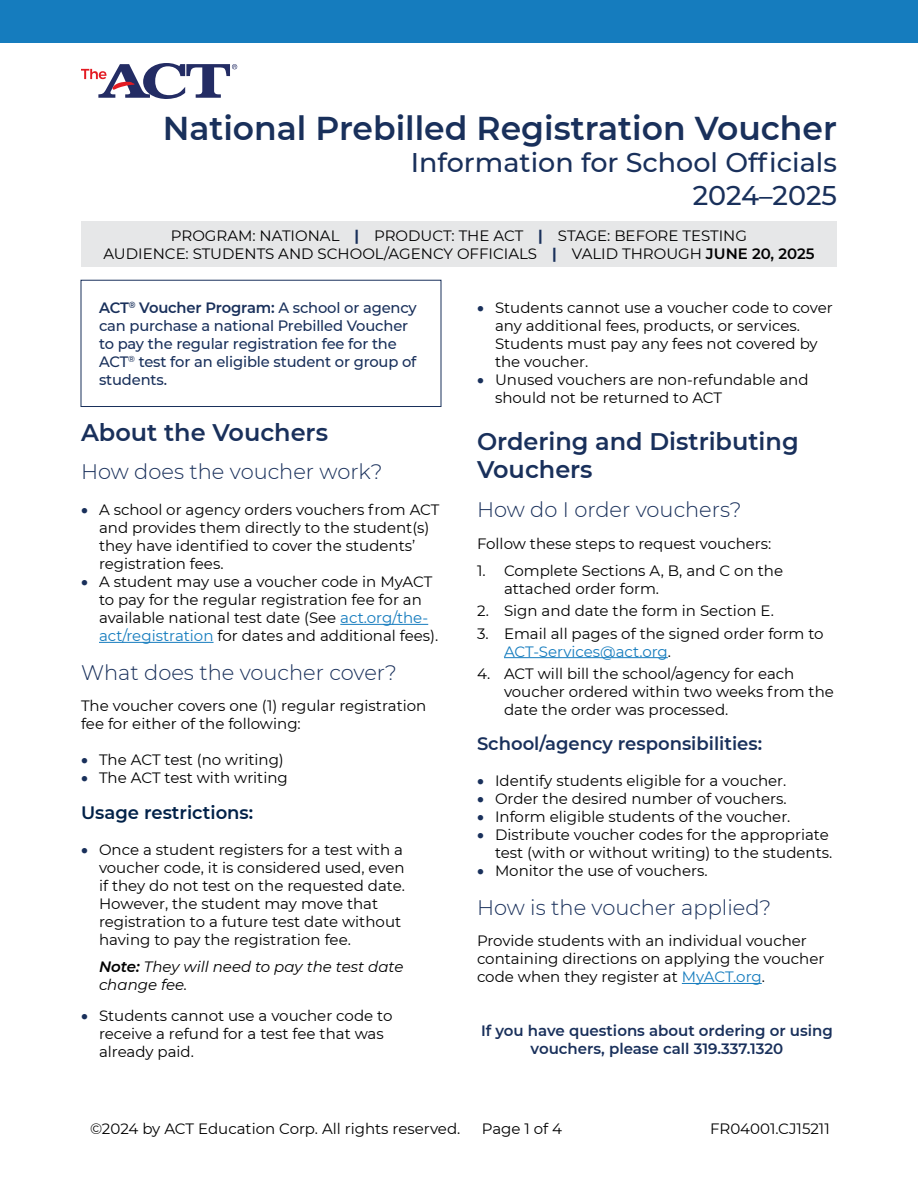
<style>
.page{position:relative;width:918px;height:1188px;background:#fff}
.page>*{position:absolute;margin:0;border:0;box-sizing:border-box;transform-origin:0 0}
.OC_Title___L1_H1{font:600 33px "Montserrat";color:#19305b}
.OC_Subtitle___L1_H1{font:500 27px "Montserrat";color:#19305b}
.OC_Year___L1_H1{font:500 27px "Montserrat";letter-spacing:-.005em;color:#19305b}
.OC_Head_1___L2_H2{font:600 24px/28.8px "Montserrat";color:#19305b}
.OC_Head_2___L3_H3{font:300 21px "Montserrat";color:#19305b}
.OC_Head_3___L4_H4{font:600 18px "Montserrat";color:#19305b}
.OC_Head_3___L4_H4-2{font:600 18px "Montserrat";color:#002148}
.OC_Banner_Text{font:15px/18px "Montserrat";color:#000}
.OC_Body_Text{font:15px/18px "Montserrat";color:#000}
.OC_Lozenge_Text{font:500 15px/18px "Montserrat";letter-spacing:-.01em;color:#19305b}
.OC_Contact_Notice_T{font:600 15px/18px "Montserrat";color:#19305b;text-align:center}
.OC_Note_Text{font:italic 15px/18px "Montserrat";color:#000}
.s1{font-weight:700;color:#19305b}
.s2{font-weight:600}
.s3{color:#19305b}
.s4{color:#157cbe}
</style>
<div class="page">
<div style="left:0;top:0;width:918px;height:43px;background:#157cbe"></div>
<svg style="left:81px;top:63px;width:156px;height:36px"></svg>
<div style="left:81px;top:222px;width:756px;height:45px;background:#e6e7e8"></div>
<div style="left:81px;top:280px;width:360px;height:127px;border:1px solid #19305b"></div>
<hr style="left:340px;top:624px;width:88px;height:1px;background:#157cbe">
<hr style="left:99px;top:642px;width:115px;height:1px;background:#157cbe">
<hr style="left:504px;top:657px;width:164px;height:1px;background:#157cbe">
<hr style="left:682px;top:983px;width:80px;height:1px;background:#157cbe">
<h1 class="OC_Title___L1_H1" style="left:163px;top:105px;width:676px">National Prebilled Registration Voucher</h1>
<h1 class="OC_Subtitle___L1_H1" style="left:411px;top:144px;width:428px">Information for School Officials</h1>
<h1 class="OC_Year___L1_H1" style="left:693px;top:176px;width:146px">2024–2025</h1>
<p class="OC_Banner_Text" style="left:103px;top:226px;width:713px;text-align:center">PROGRAM: NATIONAL <span class="s1">|</span> PRODUCT: THE ACT <span class="s1">|</span> STAGE: BEFORE TESTING<br>AUDIENCE: STUDENTS AND SCHOOL/AGENCY OFFICIALS <span class="s1">|</span> VALID THROUGH <span class="s2">JUNE 20, 2025</span></p>
<p class="OC_Lozenge_Text" style="left:99px;top:298px;width:319px"><span class="s2">ACT</span><sup>®</sup> <span class="s2">Voucher Program:</span> A school or agency can purchase a national Prebilled Voucher to pay the regular registration fee for the ACT<sup>®</sup> test for an eligible student or group of students.</p>
<h2 class="OC_Head_1___L2_H2" style="left:81px;top:417px;width:249px">About the Vouchers</h2>
<h3 class="OC_Head_2___L3_H3" style="left:81px;top:458px;width:303px">How does the voucher work?</h3>
<p class="OC_Banner_Text" style="left:99px;top:500px;width:342px;text-indent:-18px"><span class="s3">•</span> A school or agency orders vouchers from ACT and provides them directly to the student(s) they have identified to cover the students’ registration fees.</p>
<p class="OC_Banner_Text" style="left:99px;top:572px;width:341px;text-indent:-18px"><span class="s3">•</span> A student may use a voucher code in MyACT to pay for the regular registration fee for an available national test date (See <span class="s4">act.org/the&shy;act/registration</span> for dates and additional fees).</p>
<h3 class="OC_Head_2___L3_H3" style="left:81px;top:658px;width:318px">What does the voucher cover?</h3>
<p class="OC_Body_Text" style="left:81px;top:697px;width:347px">The voucher covers one (1) regular registration fee for either of the following:</p>
<p class="OC_Banner_Text" style="left:81px;top:751px;width:204px"><span class="s3">•</span> The ACT test (no writing)</p>
<p class="OC_Banner_Text" style="left:81px;top:769px;width:208px"><span class="s3">•</span> The ACT test with writing</p>
<h4 class="OC_Head_3___L4_H4-2" style="left:81px;top:799px;width:174px">Usage restrictions:</h4>
<p class="OC_Banner_Text" style="left:99px;top:840px;width:307px;text-indent:-18px"><span class="s3">•</span> Once a student registers for a test with a voucher code, it is considered used, even if they do not test on the requested date.<br>However, the student may move that registration to a future test date without having to pay the registration fee.</p>
<p class="OC_Note_Text" style="left:99px;top:957px;width:306px"><span class="s2">Note:</span> They will need to pay the test date change fee.</p>
<p class="OC_Banner_Text" style="left:99px;top:1006px;width:295px;text-indent:-18px"><span class="s3">•</span> Students cannot use a voucher code to receive a refund for a test fee that was already paid.</p>
<p class="OC_Banner_Text" style="left:495px;top:298px;width:339px;text-indent:-18px"><span class="s3">•</span> Students cannot use a voucher code to cover any additional fees, products, or services.<br>Students must pay any fees not covered by the voucher.</p>
<p class="OC_Banner_Text" style="left:495px;top:370px;width:315px;text-indent:-18px"><span class="s3">•</span> Unused vouchers are non-refundable and should not be returned to ACT</p>
<h2 class="OC_Head_1___L2_H2" style="left:477px;top:426px;width:323px">Ordering and Distributing<br>Vouchers</h2>
<h3 class="OC_Head_2___L3_H3" style="left:477px;top:495px;width:266px">How do I order vouchers?</h3>
<p class="OC_Body_Text" style="left:477px;top:534px;width:296px">Follow these steps to request vouchers:</p>
<p class="OC_Banner_Text" style="left:504px;top:561px;width:281px;text-indent:-27px">1. Complete Sections A, B, and C on the attached order form.</p>
<p class="OC_Banner_Text" style="left:477px;top:601px;width:298px">2. Sign and date the form in Section E.</p>
<p class="OC_Banner_Text" style="left:504px;top:624px;width:321px;text-indent:-27px">3. Email all pages of the signed order form to<br><span class="s4">ACT-Services@act.org</span>.</p>
<p class="OC_Banner_Text" style="left:504px;top:664px;width:331px;text-indent:-27px">4. ACT will bill the school/agency for each voucher ordered within two weeks from the date the order was processed.</p>
<h4 class="OC_Head_3___L4_H4" style="left:477px;top:731px;width:287px">School/agency responsibilities:</h4>
<p class="OC_Banner_Text" style="left:477px;top:771px;width:311px"><span class="s3">•</span> Identify students eligible for a voucher.</p>
<p class="OC_Banner_Text" style="left:477px;top:789px;width:311px"><span class="s3">•</span> Order the desired number of vouchers.</p>
<p class="OC_Banner_Text" style="left:477px;top:807px;width:315px"><span class="s3">•</span> Inform eligible students of the voucher.</p>
<p class="OC_Banner_Text" style="left:477px;top:825px;width:357px;text-align:right"><span class="s3">•</span> Distribute voucher codes for the appropriate test (with or without writing) to the students.</p>
<p class="OC_Banner_Text" style="left:477px;top:861px;width:232px"><span class="s3">•</span> Monitor the use of vouchers.</p>
<h3 class="OC_Head_2___L3_H3" style="left:477px;top:893px;width:296px">How is the voucher applied?</h3>
<p class="OC_Body_Text" style="left:477px;top:931px;width:349px">Provide students with an individual voucher containing directions on applying the voucher code when they register at <span class="s4">MyACT.org</span>.</p>
<p class="OC_Contact_Notice_T" style="left:481px;top:1021px;width:354px">If you have questions about ordering or using vouchers, please call 319.337.1320</p>
<p class="OC_Banner_Text" style="left:90px;top:1119px;width:372px">©2024 by ACT Education Corp. All rights reserved.</p>
<p class="OC_Banner_Text" style="left:482px;top:1119px;width:82px">Page 1 of 4</p>
<p class="OC_Banner_Text" style="left:710px;top:1119px;width:121px">FR04001.CJ15211</p>
</div>
